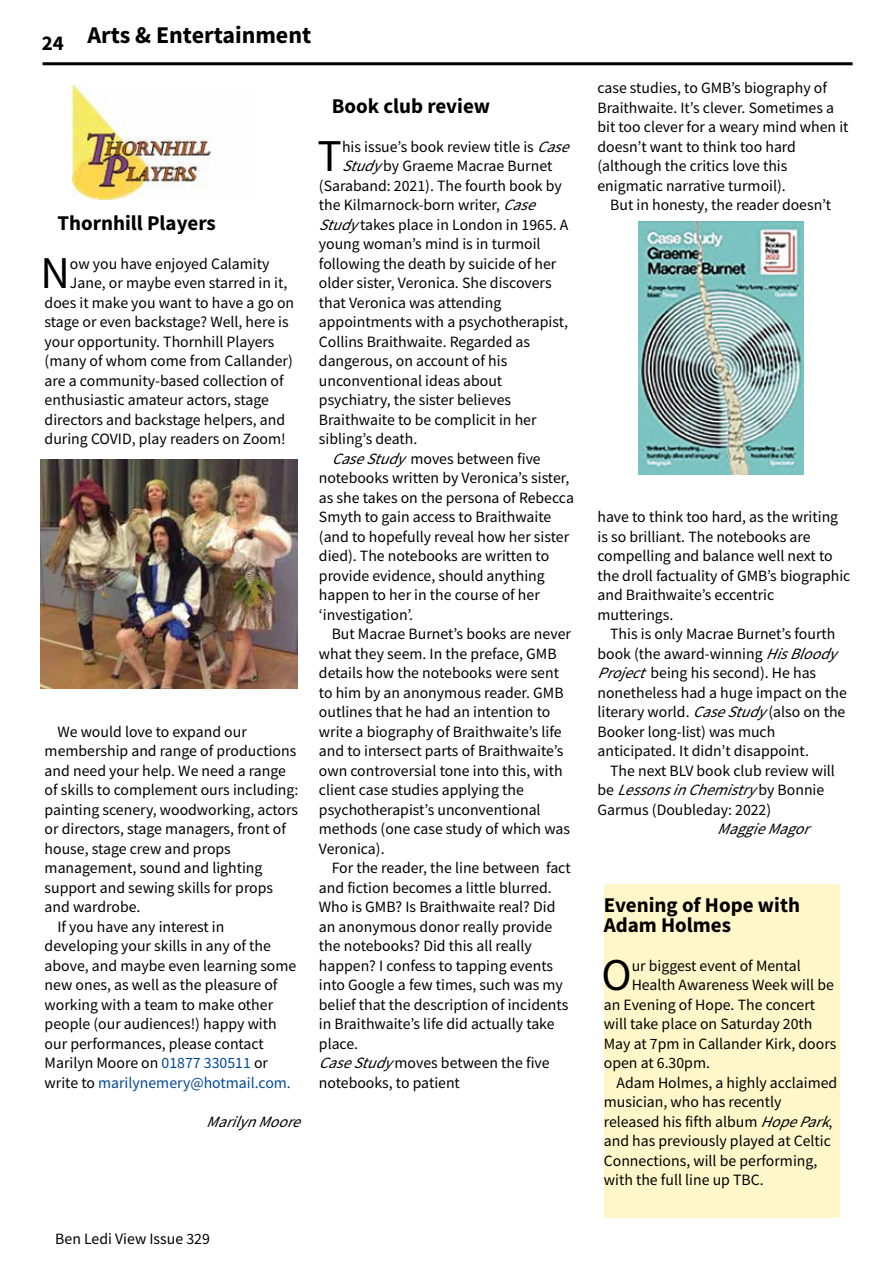
<style>
.page{position:relative;width:893px;height:1263px;background:#fff}
.page>*{position:absolute;margin:0;border:0;box-sizing:border-box;transform-origin:0 0}
.t1{font:45.45px "Source Sans Pro";color:#000}
.t2{font:700 24px "Source Sans Pro";color:#000}
.t3{font:700 21px/19.5px "Source Sans Pro";color:#000}
.t4{font:15.75px/19.5px "Source Sans Pro";color:#000}
.t5{font:15.75px "Source Sans Pro";color:#00489a}
.t6{font:italic 15.75px "Source Sans Pro";color:#000}
.s1{color:#00489a}
.s2{color:#000}
.s3{font-style:italic}
</style>
<div class="page">
<hr style="left:43px;top:62px;width:810px;height:3px;background:#000">
<img style="left:72px;top:85px;width:139px;height:115px">
<img style="left:40px;top:460px;width:258px;height:228px">
<img style="left:638px;top:221px;width:165px;height:253px">
<div style="left:604px;top:884px;width:236px;height:334px;background:#fff7c9"></div>
<h3 class="t3" style="left:42px;top:33px;width:24px">24</h3>
<h2 class="t2" style="left:88px;top:19px;width:225px">Arts &amp; Entertainment</h2>
<h3 class="t3" style="left:57px;top:212px;width:160px">Thornhill Players</h3>
<h1 class="t1" style="left:41px;top:244px;width:31px">N</h1>
<p class="t4" style="left:70px;top:253px;width:201px">ow you have enjoyed Calamity</p>
<p class="t4" style="left:70px;top:273px;width:219px">Jane, or maybe even starred in it,</p>
<p class="t4" style="left:45px;top:292px;width:251px">does it make you want to have a go on</p>
<p class="t4" style="left:45px;top:312px;width:246px">stage or even backstage? Well, here is</p>
<p class="t4" style="left:45px;top:331px;width:231px">your opportunity. Thornhill Players</p>
<p class="t4" style="left:45px;top:351px;width:250px">(many of whom come from Callander)</p>
<p class="t4" style="left:45px;top:370px;width:241px">are a community-based collection of</p>
<p class="t4" style="left:45px;top:390px;width:226px">enthusiastic amateur actors, stage</p>
<p class="t4" style="left:45px;top:409px;width:242px">directors and backstage helpers, and</p>
<p class="t4" style="left:45px;top:429px;width:243px">during COVID, play readers on Zoom!</p>
<p class="t4" style="left:57px;top:721px;width:191px">We would love to expand our</p>
<p class="t4" style="left:45px;top:741px;width:253px">membership and range of productions</p>
<p class="t4" style="left:45px;top:760px;width:243px">and need your help. We need a range</p>
<p class="t4" style="left:45px;top:780px;width:255px">of skills to complement ours including:</p>
<p class="t4" style="left:45px;top:799px;width:255px">painting scenery, woodworking, actors</p>
<p class="t4" style="left:45px;top:819px;width:243px">or directors, stage managers, front of</p>
<p class="t4" style="left:45px;top:838px;width:188px">house, stage crew and props</p>
<p class="t4" style="left:45px;top:858px;width:219px">management, sound and lighting</p>
<p class="t4" style="left:45px;top:877px;width:230px">support and sewing skills for props</p>
<p class="t4" style="left:45px;top:897px;width:97px">and wardrobe.</p>
<p class="t4" style="left:57px;top:916px;width:169px">If you have any interest in</p>
<p class="t4" style="left:45px;top:936px;width:228px">developing your skills in any of the</p>
<p class="t4" style="left:45px;top:955px;width:253px">above, and maybe even learning some</p>
<p class="t4" style="left:45px;top:975px;width:234px">new ones, as well as the pleasure of</p>
<p class="t4" style="left:45px;top:994px;width:230px">working with a team to make other</p>
<p class="t4" style="left:45px;top:1014px;width:234px">people (our audiences!) happy with</p>
<p class="t4" style="left:45px;top:1033px;width:221px">our performances, please contact</p>
<p class="t4" style="left:45px;top:1053px;width:225px">Marilyn Moore on <span class="s1">01877 330511</span> or</p>
<p class="t5" style="left:45px;top:1072px;width:248px"><span class="s2">write to</span> marilynemery@hotmail.com.</p>
<p class="t6" style="left:206px;top:1111px;width:103px">MarilynMoore</p>
<h3 class="t3" style="left:332px;top:95px;width:160px">Book club review</h3>
<h1 class="t1" style="left:318px;top:127px;width:26px">T</h1>
<p class="t4" style="left:342px;top:136px;width:236px">his issue’s book review title is <span class="s3">Case</span></p>
<p class="t4" style="left:342px;top:156px;width:212px"><span class="s3">Study</span>by Graeme Macrae Burnet</p>
<p class="t4" style="left:319px;top:175px;width:244px">(Saraband: 2021). The fourth book by</p>
<p class="t4" style="left:319px;top:195px;width:225px">the Kilmarnock-born writer, <span class="s3">Case</span></p>
<p class="t4" style="left:319px;top:214px;width:251px"><span class="s3">Study</span>takes place in London in 1965. A</p>
<p class="t4" style="left:319px;top:234px;width:223px">young woman’s mind is in turmoil</p>
<p class="t4" style="left:319px;top:253px;width:239px">following the death by suicide of her</p>
<p class="t4" style="left:319px;top:273px;width:234px">older sister, Veronica. She discovers</p>
<p class="t4" style="left:319px;top:292px;width:184px">that Veronica was attending</p>
<p class="t4" style="left:319px;top:312px;width:251px">appointments with a psychotherapist,</p>
<p class="t4" style="left:319px;top:331px;width:213px">Collins Braithwaite. Regarded as</p>
<p class="t4" style="left:319px;top:351px;width:190px">dangerous, on account of his</p>
<p class="t4" style="left:319px;top:370px;width:185px">unconventional ideas about</p>
<p class="t4" style="left:319px;top:390px;width:194px">psychiatry, the sister believes</p>
<p class="t4" style="left:319px;top:409px;width:219px">Braithwaite to be complicit in her</p>
<p class="t4" style="left:319px;top:429px;width:100px">sibling’s death.</p>
<p class="t4" style="left:332px;top:448px;width:211px"><span class="s3">CaseStudy</span>moves between five</p>
<p class="t4" style="left:319px;top:468px;width:252px">notebooks written by Veronica’s sister,</p>
<p class="t4" style="left:319px;top:487px;width:257px">as she takes on the persona of Rebecca</p>
<p class="t4" style="left:319px;top:507px;width:234px">Smyth to gain access to Braithwaite</p>
<p class="t4" style="left:319px;top:526px;width:252px">(and to hopefully reveal how her sister</p>
<p class="t4" style="left:319px;top:546px;width:232px">died). The notebooks are written to</p>
<p class="t4" style="left:319px;top:565px;width:227px">provide evidence, should anything</p>
<p class="t4" style="left:319px;top:585px;width:222px">happen to her in the course of her</p>
<p class="t4" style="left:319px;top:604px;width:96px">‘investigation’.</p>
<p class="t4" style="left:332px;top:624px;width:241px">But Macrae Burnet’s books are never</p>
<p class="t4" style="left:319px;top:643px;width:239px">what they seem. In the preface, GMB</p>
<p class="t4" style="left:319px;top:663px;width:242px">details how the notebooks were sent</p>
<p class="t4" style="left:319px;top:682px;width:246px">to him by an anonymous reader. GMB</p>
<p class="t4" style="left:319px;top:702px;width:233px">outlines that he had an intention to</p>
<p class="t4" style="left:319px;top:721px;width:244px">write a biography of Braithwaite’s life</p>
<p class="t4" style="left:319px;top:741px;width:246px">and to intersect parts of Braithwaite’s</p>
<p class="t4" style="left:319px;top:760px;width:245px">own controversial tone into this, with</p>
<p class="t4" style="left:319px;top:780px;width:206px">client case studies applying the</p>
<p class="t4" style="left:319px;top:799px;width:223px">psychotherapist’s unconventional</p>
<p class="t4" style="left:319px;top:819px;width:253px">methods (one case study of which was</p>
<p class="t4" style="left:319px;top:838px;width:67px">Veronica).</p>
<p class="t4" style="left:332px;top:858px;width:240px">For the reader, the line between fact</p>
<p class="t4" style="left:319px;top:877px;width:234px">and fiction becomes a little blurred.</p>
<p class="t4" style="left:319px;top:897px;width:238px">Who is GMB? Is Braithwaite real? Did</p>
<p class="t4" style="left:319px;top:916px;width:235px">an anonymous donor really provide</p>
<p class="t4" style="left:319px;top:936px;width:214px">the notebooks? Did this all really</p>
<p class="t4" style="left:319px;top:955px;width:236px">happen? I confess to tapping events</p>
<p class="t4" style="left:319px;top:975px;width:245px">into Google a few times, such was my</p>
<p class="t4" style="left:319px;top:994px;width:251px">belief that the description of incidents</p>
<p class="t4" style="left:319px;top:1014px;width:237px">in Braithwaite’s life did actually take</p>
<p class="t4" style="left:319px;top:1033px;width:41px">place.</p>
<p class="t4" style="left:319px;top:1053px;width:232px"><span class="s3">CaseStudy</span>moves between the five</p>
<p class="t4" style="left:319px;top:1072px;width:143px">notebooks, to patient</p>
<p class="t4" style="left:55px;top:1228px;width:156px">Ben Ledi View Issue 329</p>
<p class="t4" style="left:597px;top:78px;width:253px">case studies, to GMB’s biography of Braithwaite. It’s clever. Sometimes a bit too clever for a weary mind when it doesn’t want to think too hard (although the critics love this enigmatic narrative turmoil).</p>
<p class="t4" style="left:610px;top:195px;width:223px">But in honesty, the reader doesn’t</p>
<p class="t4" style="left:597px;top:507px;width:255px">have to think too hard, as the writing is so brilliant. The notebooks are compelling and balance well next to the droll factuality of GMB’s biographic and Braithwaite’s eccentric mutterings.</p>
<p class="t4" style="left:597px;top:624px;width:251px;text-indent:13px">This is only Macrae Burnet’s fourth book (the award-winning <span class="s3">HisBloody Project</span>being his second). He has nonetheless had a huge impact on the literary world. <span class="s3">CaseStudy</span>(also on the Booker long-list) was much anticipated. It didn’t disappoint.</p>
<p class="t4" style="left:597px;top:760px;width:239px;text-indent:13px">The next BLV book club review will b e <span class="s3">LessonsinChemistry</span>b y B o n n i e<br>Garmus (Doubleday: 2022)</p>
<p class="t6" style="left:717px;top:819px;width:101px">MaggieMagor</p>
<h3 class="t3" style="left:604px;top:895px;width:198px">Evening of Hope with<br>Adam Holmes</h3>
<h1 class="t1" style="left:601px;top:946px;width:32px">O</h1>
<p class="t4" style="left:632px;top:955px;width:171px">ur biggest event of Mental</p>
<p class="t4" style="left:632px;top:975px;width:204px">Health Awareness Week will be</p>
<p class="t4" style="left:604px;top:994px;width:213px">an Evening of Hope. The concert</p>
<p class="t4" style="left:604px;top:1014px;width:210px">will take place on Saturday 20th</p>
<p class="t4" style="left:604px;top:1033px;width:234px">May at 7pm in Callander Kirk, doors</p>
<p class="t4" style="left:604px;top:1053px;width:108px">open at 6.30pm.</p>
<p class="t4" style="left:617px;top:1072px;width:222px">Adam Holmes, a highly acclaimed</p>
<p class="t4" style="left:604px;top:1092px;width:179px">musician, who has recently</p>
<p class="t4" style="left:604px;top:1111px;width:234px">released his fifth album <span class="s3">HopePark</span>,</p>
<p class="t4" style="left:604px;top:1131px;width:229px">and has previously played at Celtic</p>
<p class="t4" style="left:604px;top:1150px;width:215px">Connections, will be performing,</p>
<p class="t4" style="left:604px;top:1170px;width:161px">with the full line up TBC.</p>
</div>
